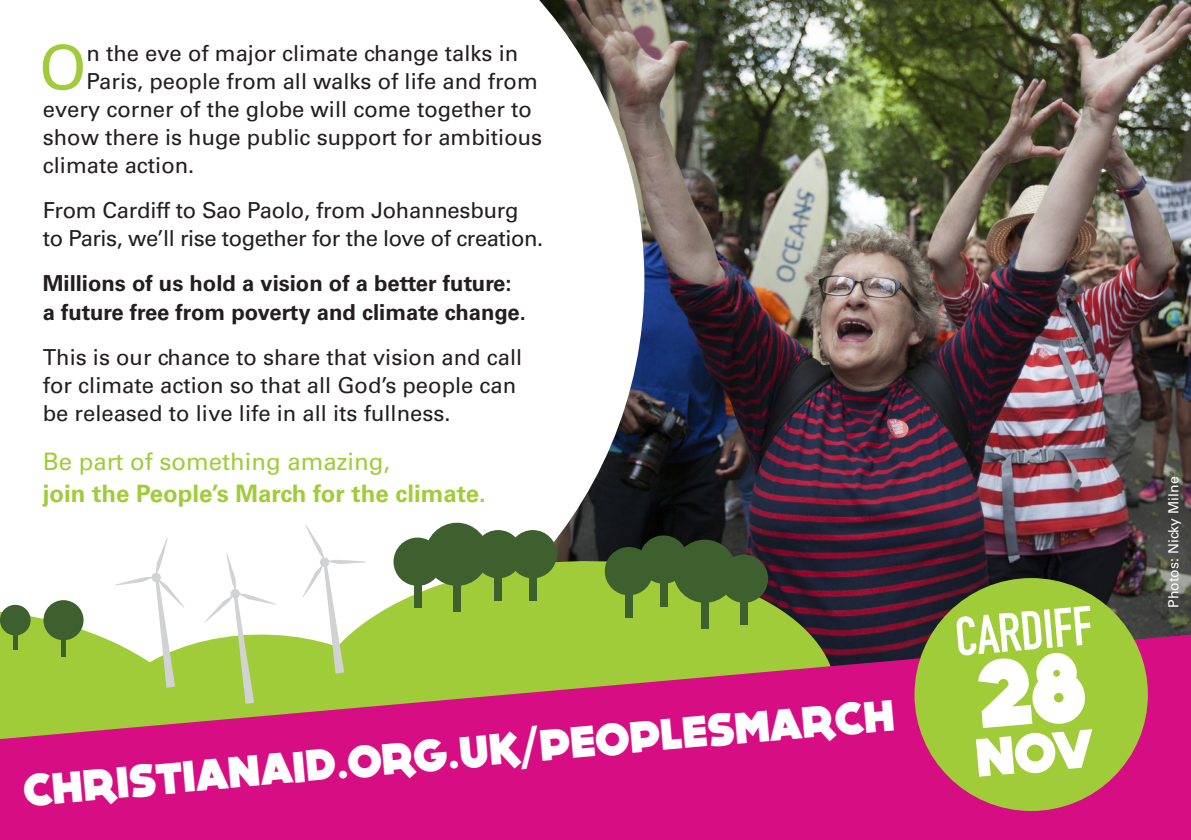
<style>
.page{position:relative;width:1191px;height:840px;background:#fff}
.page>*{position:absolute;margin:0;border:0;box-sizing:border-box;transform-origin:0 0}
.t1{font:60.8px "Univers CA";color:#a1cc3a}
.t2{font:700 54px "DIN Condensed";color:#fff}
.t3{font:800 44px "DOCK11";color:#fff}
.t4{font:700 24px/32px "Univers CA";color:#a1cc3a}
.t5{font:22px/28px "Univers CA";color:#231f20}
.t6{font:22px/28px "Univers CA";letter-spacing:-.02em;color:#231f20}
.t7{font:700 22px/28px "Univers CA";color:#231f20}
.t8{font:14px "Univers CA";color:#fff}
.s1{font-weight:400}
</style>
<div class="page">
<img style="left:644px;top:0;width:547px;height:634px">
<svg style="left:539px;top:0;width:105px;height:549px"></svg>
<svg style="left:367px;top:549px;width:484px;height:85px;background:#8b9f45"></svg>
<svg style="left:0;top:611px;width:84px;height:23px"></svg>
<svg style="left:0;top:634px;width:1191px;height:205px;background:#c83a71"></svg>
<div style="left:914px;top:577px;width:233px;height:233px;background:#a1cc3a;border-radius:50%"></div>
<svg style="left:115px;top:537px;width:69px;height:150px"></svg>
<svg style="left:205px;top:553px;width:71px;height:150px"></svg>
<svg style="left:303px;top:525px;width:64px;height:148px"></svg>
<div style="left:605px;top:546px;width:48px;height:49px;background:#3e602f;border-radius:50%"></div>
<div style="left:639px;top:535px;width:48px;height:48px;background:#3e602f;border-radius:50%"></div>
<div style="left:673px;top:539px;width:63px;height:63px;background:#3e602f;border-radius:50%"></div>
<div style="left:720px;top:554px;width:48px;height:48px;background:#3e602f;border-radius:50%"></div>
<div style="left:625px;top:587px;width:7px;height:30px;background:#3e602f"></div>
<div style="left:660px;top:576px;width:7px;height:30px;background:#3e602f"></div>
<div style="left:701px;top:598px;width:7px;height:30px;background:#3e602f"></div>
<div style="left:0;top:604px;width:31px;height:31px;background:#3e602f;border-radius:50%"></div>
<div style="left:43px;top:599px;width:41px;height:41px;background:#3e602f;border-radius:50%"></div>
<div style="left:13px;top:630px;width:5px;height:19px;background:#3e602f"></div>
<div style="left:61px;top:637px;width:5px;height:19px;background:#3e602f"></div>
<div style="left:740px;top:594px;width:7px;height:30px;background:#3e602f"></div>
<div style="left:509px;top:529px;width:48px;height:49px;background:#3e602f;border-radius:50%"></div>
<div style="left:474px;top:529px;width:48px;height:49px;background:#3e602f;border-radius:50%"></div>
<div style="left:425px;top:522px;width:63px;height:63px;background:#3e602f;border-radius:50%"></div>
<div style="left:393px;top:537px;width:49px;height:48px;background:#3e602f;border-radius:50%"></div>
<div style="left:529px;top:570px;width:7px;height:30px;background:#3e602f"></div>
<div style="left:494px;top:570px;width:8px;height:30px;background:#3e602f"></div>
<div style="left:453px;top:581px;width:7px;height:30px;background:#3e602f"></div>
<div style="left:414px;top:577px;width:7px;height:30px;background:#3e602f"></div>
<p class="t1" style="left:39px;top:32px;width:49px">O</p>
<p class="t5" style="left:86px;top:39px;width:433px">n the eve of major climate change talks in</p>
<p class="t5" style="left:86px;top:67px;width:453px">Paris, people from all walks of life and from</p>
<p class="t5" style="left:43px;top:95px;width:490px">every corner of the globe will come together to</p>
<p class="t5" style="left:43px;top:123px;width:501px">show there is huge public support for ambitious</p>
<p class="t5" style="left:43px;top:151px;width:153px">climate action.</p>
<p class="t6" style="left:43px;top:196px;width:502px">From Cardiff to Sao Paolo, from Johannesburg to Paris, we’ll rise together for the love of creation.</p>
<p class="t7" style="left:43px;top:270px;width:484px">Millions of us hold a vision of a better future: a future free from poverty and climate change.</p>
<p class="t5" style="left:43px;top:342px;width:481px">This is our chance to share that vision and call for climate action so that all God’s people can be released to live life in all its fullness.</p>
<p class="t4" style="left:43px;top:445px;width:444px"><span class="s1">Be part of something amazing,<br></span>join the People’s March for the climate.</p>
<p class="t3" style="left:21px;top:769px;width:876px;rotate:-5deg">CHRISTIANAID.ORG.UK/PEOPLESMARCH</p>
<p class="t2" style="left:952px;top:605px;width:139px;rotate:-5deg">CARDIFF</p>
<p class="t8" style="left:1165px;top:607px;width:133px;rotate:-90deg">Photos: Nicky Milne</p>
</div>
